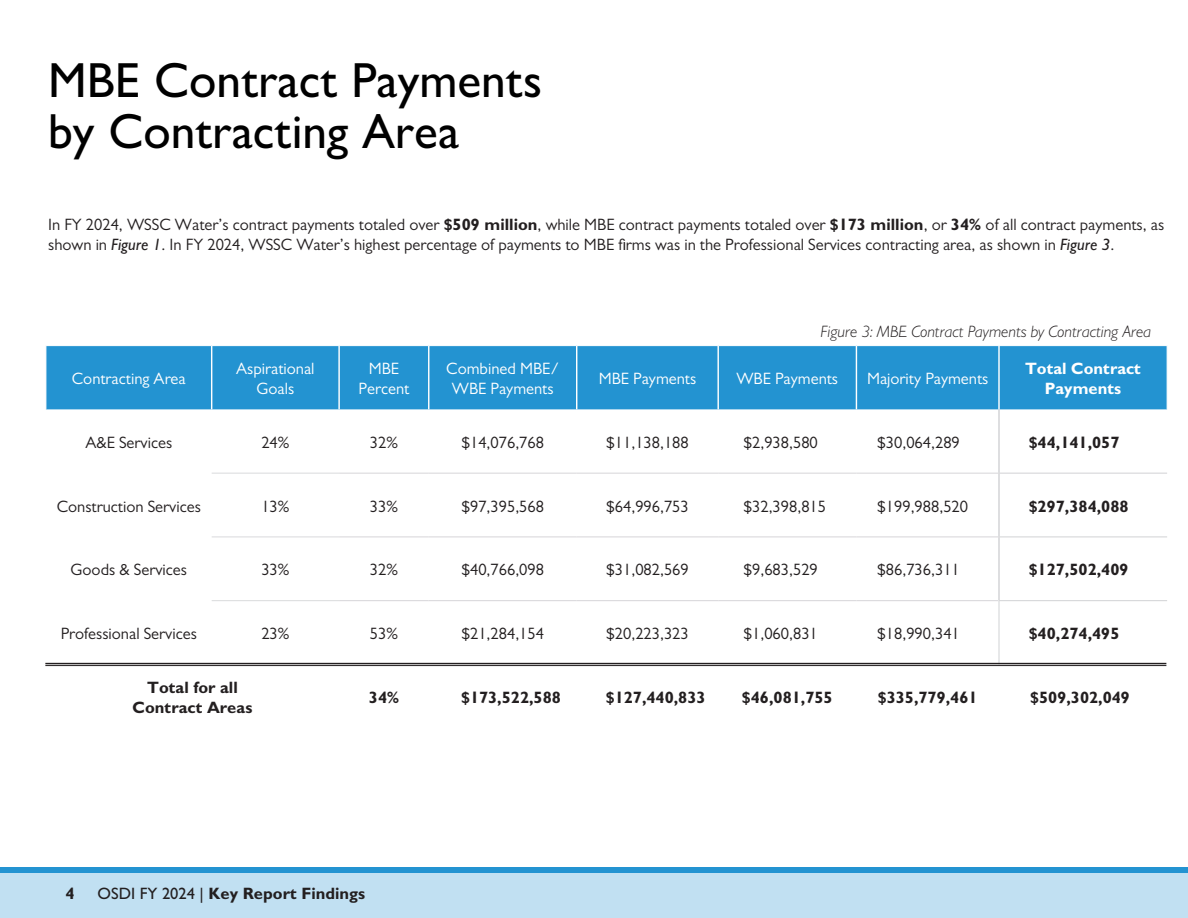
<style>
.page{position:relative;width:1188px;height:918px;background:#fff}
.page>*{position:absolute;margin:0;border:0;box-sizing:border-box;transform-origin:0 0}
.t1{font:500 49.5px/51px "Gill Sans";color:#000}
.t2{font:16.5px/19.8px "Gill Sans";color:#231f20}
.t3{font:700 16.5px/19.8px "Gill Sans";color:#231f20;text-align:center}
.t4{font:16.5px/19.8px "Gill Sans";color:#fff;text-align:center}
.t5{font:italic 300 16.5px "Gill Sans";color:#231f20}
.t6{font:700 16.5px/19.8px "Gill Sans";color:#fff;text-align:center}
.s1{font-weight:700}
.s2{font-weight:500;font-style:italic}
.s3{font-weight:500}
</style>
<div class="page">
<div style="left:0;top:873px;width:1188px;height:45px;background:#c1e0f2"></div>
<div style="left:0;top:868px;width:1188px;height:5px;background:#2393d1"></div>
<div style="left:47px;top:346px;width:1120px;height:63px;background:#2393d1"></div>
<hr style="left:212px;top:537px;width:127px;height:1px;background:#d9dadc">
<hr style="left:339px;top:537px;width:90px;height:1px;background:#d6d5d8">
<hr style="left:429px;top:537px;width:148px;height:1px;background:#d6d5d8">
<hr style="left:577px;top:537px;width:141px;height:1px;background:#d6d5d8">
<hr style="left:718px;top:537px;width:138px;height:1px;background:#d6d5d8">
<hr style="left:856px;top:537px;width:143px;height:1px;background:#d6d5d8">
<hr style="left:211px;top:346px;width:1px;height:63px;background:#fff">
<hr style="left:338px;top:346px;width:2px;height:63px;background:#fff">
<hr style="left:428px;top:346px;width:1px;height:63px;background:#fff">
<hr style="left:576px;top:346px;width:1px;height:63px;background:#fff">
<hr style="left:717px;top:346px;width:2px;height:63px;background:#fff">
<hr style="left:856px;top:346px;width:1px;height:63px;background:#fff">
<hr style="left:998px;top:346px;width:2px;height:63px;background:#fff">
<hr style="left:339px;top:600px;width:90px;height:1px;background:#d6d5d8">
<hr style="left:429px;top:600px;width:148px;height:1px;background:#d6d5d8">
<hr style="left:577px;top:600px;width:141px;height:1px;background:#d6d5d8">
<hr style="left:718px;top:600px;width:138px;height:1px;background:#d6d5d8">
<hr style="left:856px;top:600px;width:142px;height:1px;background:#d6d5d8">
<hr style="left:339px;top:473px;width:90px;height:1px;background:#d6d5d8">
<hr style="left:429px;top:473px;width:148px;height:1px;background:#d6d5d8">
<hr style="left:577px;top:473px;width:141px;height:1px;background:#d6d5d8">
<hr style="left:718px;top:473px;width:138px;height:1px;background:#d6d5d8">
<hr style="left:856px;top:473px;width:143px;height:1px;background:#d6d5d8">
<hr style="left:212px;top:473px;width:127px;height:1px;background:#d9dadc">
<hr style="left:212px;top:600px;width:127px;height:1px;background:#d9dadc">
<hr style="left:998px;top:409px;width:2px;height:64px;background:#d1d2d4">
<hr style="left:998px;top:474px;width:2px;height:63px;background:#d1d2d4">
<hr style="left:998px;top:537px;width:2px;height:63px;background:#d1d2d4">
<hr style="left:999px;top:473px;width:168px;height:1px;background:#d1d2d4">
<hr style="left:999px;top:537px;width:168px;height:1px;background:#d1d2d4">
<hr style="left:999px;top:600px;width:168px;height:1px;background:#d1d2d4">
<hr style="left:999px;top:601px;width:1px;height:63px;background:#d1d2d4">
<hr style="left:45px;top:663px;width:1121px;height:1px;background:#231f20">
<hr style="left:45px;top:665px;width:1121px;height:1px;background:#231f20">
<p class="t1" style="left:48px;top:54px;width:496px">MBE Contract Payments by Contracting Area</p>
<p class="t2" style="left:48px;top:215px;width:1118px">In FY 2024, WSSC Water’s contract payments totaled over <span class="s1">$509 million</span>, while MBE contract payments totaled over <span class="s1">$173 million</span>, or <span class="s1">34%</span> of all contract payments, as shown in <span class="s2">Figure 1</span>. In FY 2024, WSSC Water’s highest percentage of payments to MBE firms was in the Professional Services contracting area, as shown in <span class="s2">Figure 3</span>.</p>
<p class="t5" style="left:821px;top:321px;width:332px">Figure 3: MBE Contract Payments by Contracting Area</p>
<p class="t4" style="left:72px;top:369px;width:116px">Contracting Area</p>
<p class="t4" style="left:236px;top:359px;width:80px">Aspirational<br>Goals</p>
<p class="t4" style="left:359px;top:359px;width:52px">MBE<br>Percent</p>
<p class="t4" style="left:446px;top:359px;width:114px">Combined MBE/<br>WBE Payments</p>
<p class="t4" style="left:599px;top:369px;width:99px">MBE Payments</p>
<p class="t4" style="left:736px;top:369px;width:103px">WBE Payments</p>
<p class="t4" style="left:867px;top:369px;width:123px">Majority Payments</p>
<p class="t6" style="left:1025px;top:358px;width:118px">Total Contract<br>Payments</p>
<p class="t2" style="left:85px;top:432px;width:88px">A&amp;E Services</p>
<p class="t2" style="left:261px;top:432px;width:30px">24%</p>
<p class="t2" style="left:370px;top:432px;width:30px">32%</p>
<p class="t2" style="left:461px;top:432px;width:84px">$14,076,768</p>
<p class="t2" style="left:606px;top:432px;width:84px">$11,138,188</p>
<p class="t2" style="left:743px;top:432px;width:76px">$2,938,580</p>
<p class="t2" style="left:877px;top:432px;width:84px">$30,064,289</p>
<p class="t3" style="left:1029px;top:432px;width:92px">$44,141,057</p>
<p class="t2" style="left:57px;top:496px;width:146px">Construction Services</p>
<p class="t2" style="left:261px;top:496px;width:30px">13%</p>
<p class="t2" style="left:370px;top:496px;width:30px">33%</p>
<p class="t2" style="left:461px;top:496px;width:84px">$97,395,568</p>
<p class="t2" style="left:606px;top:496px;width:84px">$64,996,753</p>
<p class="t2" style="left:743px;top:496px;width:84px">$32,398,815</p>
<p class="t2" style="left:877px;top:496px;width:92px">$199,988,520</p>
<p class="t3" style="left:1029px;top:496px;width:101px">$297,384,088</p>
<p class="t2" style="left:71px;top:560px;width:118px">Goods &amp; Services</p>
<p class="t2" style="left:261px;top:560px;width:30px">33%</p>
<p class="t2" style="left:370px;top:560px;width:30px">32%</p>
<p class="t2" style="left:461px;top:560px;width:84px">$40,766,098</p>
<p class="t2" style="left:606px;top:560px;width:84px">$31,082,569</p>
<p class="t2" style="left:743px;top:560px;width:76px">$9,683,529</p>
<p class="t2" style="left:877px;top:560px;width:84px">$86,736,311</p>
<p class="t3" style="left:1029px;top:560px;width:101px">$127,502,409</p>
<p class="t2" style="left:61px;top:624px;width:138px">Professional Services</p>
<p class="t2" style="left:261px;top:624px;width:30px">23%</p>
<p class="t2" style="left:370px;top:624px;width:30px">53%</p>
<p class="t2" style="left:461px;top:624px;width:84px">$21,284,154</p>
<p class="t2" style="left:606px;top:624px;width:84px">$20,223,323</p>
<p class="t2" style="left:743px;top:624px;width:76px">$1,060,831</p>
<p class="t2" style="left:877px;top:624px;width:84px">$18,990,341</p>
<p class="t3" style="left:1029px;top:623px;width:92px">$40,274,495</p>
<p class="t3" style="left:133px;top:677px;width:121px">Total for all<br>Contract Areas</p>
<p class="t3" style="left:369px;top:687px;width:32px">34%</p>
<p class="t3" style="left:461px;top:687px;width:101px">$173,522,588</p>
<p class="t3" style="left:606px;top:687px;width:101px">$127,440,833</p>
<p class="t3" style="left:742px;top:687px;width:92px">$46,081,755</p>
<p class="t3" style="left:878px;top:687px;width:101px">$335,779,461</p>
<p class="t3" style="left:1030px;top:687px;width:101px">$509,302,049</p>
<p class="t3" style="left:66px;top:883px;width:11px">4</p>
<p class="t3" style="left:98px;top:883px;width:269px"><span class="s3">OSDI FY 2024 |</span> Key Report Findings</p>
</div>
